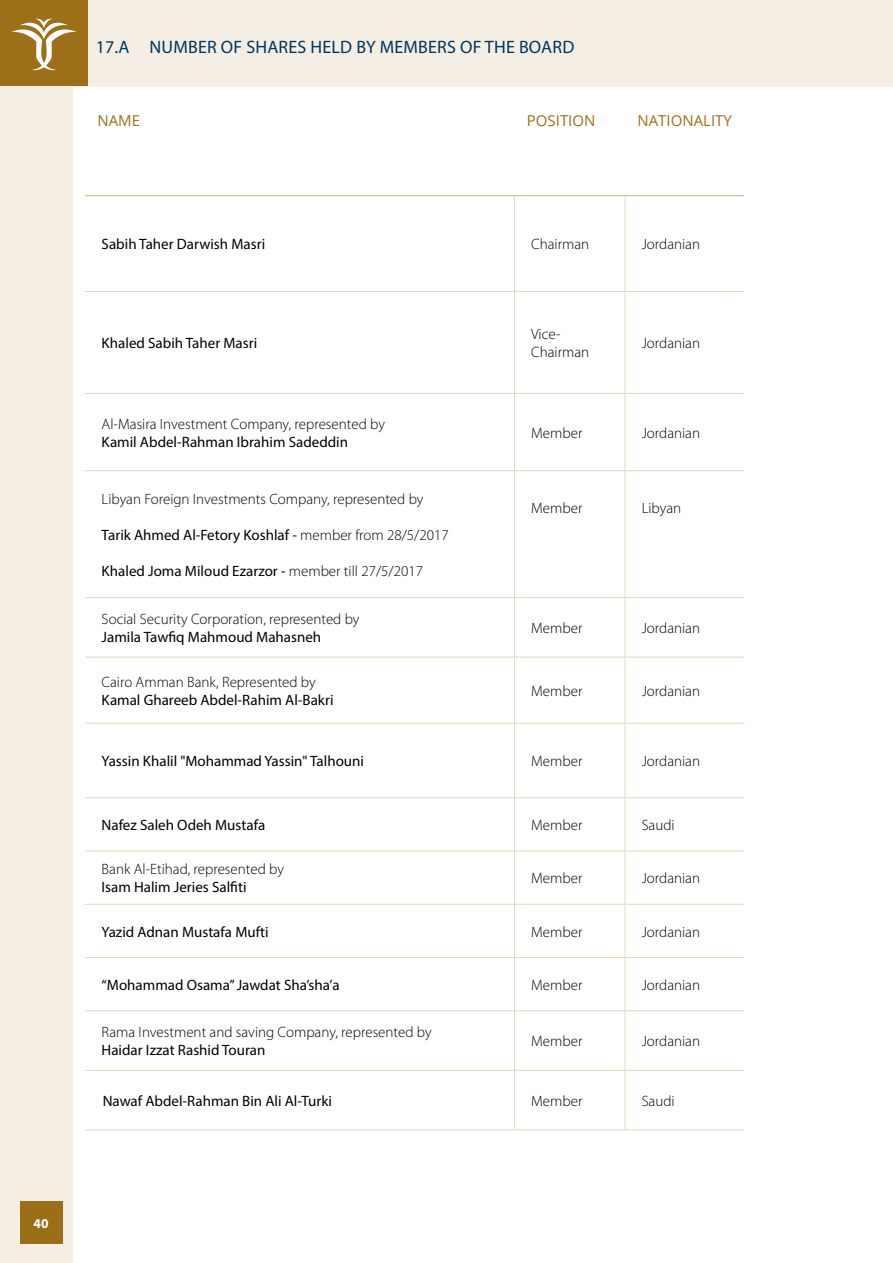
<style>
.page{position:relative;width:893px;height:1263px;background:#f5eee5}
.page>*{position:absolute;margin:0;border:0;box-sizing:border-box;transform-origin:0 0}
.t1{font:18px "Myriad Pro";letter-spacing:.01em;color:#00365d}
.t2{font:300 15px/18px "Myriad Pro";color:#000}
.t3{font:15px "Myriad Pro";color:#000}
.t4{font:15px "Open Sans";color:#9c6f18}
.t5{font:700 13.5px "Myriad Pro";color:#fff}
.s1{font-weight:300}
</style>
<div class="page">
<div style="left:74px;top:87px;width:819px;height:1176px;background:#fff"></div>
<div style="left:0;top:0;width:87px;height:85px;background:#9c6f18"></div>
<hr style="left:625px;top:196px;width:1px;height:95px;background:#e5d7bf">
<hr style="left:514px;top:196px;width:1px;height:95px;background:#e5d7bf">
<hr style="left:625px;top:291px;width:119px;height:1px;background:#e5d7bf">
<hr style="left:514px;top:291px;width:111px;height:1px;background:#e5d7bf">
<hr style="left:625px;top:292px;width:1px;height:101px;background:#e5d7bf">
<hr style="left:85px;top:291px;width:429px;height:1px;background:#e5d7bf">
<hr style="left:514px;top:292px;width:1px;height:101px;background:#e5d7bf">
<hr style="left:625px;top:393px;width:119px;height:1px;background:#e5d7bf">
<hr style="left:514px;top:393px;width:111px;height:1px;background:#e5d7bf">
<hr style="left:625px;top:394px;width:1px;height:76px;background:#e5d7bf">
<hr style="left:85px;top:393px;width:429px;height:1px;background:#e5d7bf">
<hr style="left:514px;top:394px;width:1px;height:76px;background:#e5d7bf">
<hr style="left:625px;top:470px;width:119px;height:1px;background:#e5d7bf">
<hr style="left:514px;top:470px;width:111px;height:1px;background:#e5d7bf">
<hr style="left:625px;top:471px;width:1px;height:126px;background:#e5d7bf">
<hr style="left:85px;top:470px;width:429px;height:1px;background:#e5d7bf">
<hr style="left:514px;top:471px;width:1px;height:126px;background:#e5d7bf">
<hr style="left:625px;top:597px;width:119px;height:1px;background:#e5d7bf">
<hr style="left:514px;top:597px;width:111px;height:1px;background:#e5d7bf">
<hr style="left:625px;top:598px;width:1px;height:59px;background:#e5d7bf">
<hr style="left:85px;top:597px;width:429px;height:1px;background:#e5d7bf">
<hr style="left:514px;top:598px;width:1px;height:59px;background:#e5d7bf">
<hr style="left:625px;top:657px;width:119px;height:1px;background:#e5d7bf">
<hr style="left:514px;top:657px;width:111px;height:1px;background:#e5d7bf">
<hr style="left:625px;top:657px;width:1px;height:66px;background:#e5d7bf">
<hr style="left:85px;top:657px;width:429px;height:1px;background:#e5d7bf">
<hr style="left:514px;top:657px;width:1px;height:66px;background:#e5d7bf">
<hr style="left:625px;top:723px;width:119px;height:1px;background:#e5d7bf">
<hr style="left:514px;top:723px;width:111px;height:1px;background:#e5d7bf">
<hr style="left:625px;top:723px;width:1px;height:48px;background:#e5d7bf">
<hr style="left:85px;top:723px;width:429px;height:1px;background:#e5d7bf">
<hr style="left:514px;top:723px;width:1px;height:48px;background:#e5d7bf">
<svg style="left:625px;top:771px;width:1px;height:26px"></svg>
<svg style="left:514px;top:771px;width:1px;height:26px"></svg>
<hr style="left:625px;top:797px;width:119px;height:1px;background:#e5d7bf">
<hr style="left:514px;top:797px;width:111px;height:1px;background:#e5d7bf">
<hr style="left:625px;top:798px;width:1px;height:53px;background:#e5d7bf">
<hr style="left:85px;top:797px;width:429px;height:1px;background:#e5d7bf">
<hr style="left:514px;top:798px;width:1px;height:53px;background:#e5d7bf">
<hr style="left:625px;top:851px;width:119px;height:1px;background:#e5d7bf">
<hr style="left:514px;top:851px;width:111px;height:1px;background:#e5d7bf">
<hr style="left:625px;top:851px;width:1px;height:53px;background:#e5d7bf">
<hr style="left:85px;top:851px;width:429px;height:1px;background:#e5d7bf">
<hr style="left:514px;top:851px;width:1px;height:53px;background:#e5d7bf">
<hr style="left:625px;top:904px;width:119px;height:1px;background:#e5d7bf">
<hr style="left:514px;top:904px;width:111px;height:1px;background:#e5d7bf">
<hr style="left:625px;top:905px;width:1px;height:52px;background:#e5d7bf">
<hr style="left:85px;top:904px;width:429px;height:1px;background:#e5d7bf">
<hr style="left:514px;top:905px;width:1px;height:52px;background:#e5d7bf">
<hr style="left:625px;top:957px;width:119px;height:1px;background:#e5d7bf">
<hr style="left:625px;top:1070px;width:119px;height:1px;background:#e5d7bf">
<hr style="left:514px;top:1070px;width:111px;height:1px;background:#e5d7bf">
<hr style="left:625px;top:1071px;width:1px;height:58px;background:#e5d7bf">
<hr style="left:85px;top:1070px;width:429px;height:1px;background:#e5d7bf">
<hr style="left:514px;top:1071px;width:1px;height:58px;background:#e5d7bf">
<hr style="left:625px;top:1129px;width:119px;height:1px;background:#e5d7bf">
<hr style="left:514px;top:1129px;width:111px;height:1px;background:#e5d7bf">
<hr style="left:85px;top:1129px;width:429px;height:1px;background:#e5d7bf">
<hr style="left:625px;top:195px;width:119px;height:1px;background:#ccb182">
<hr style="left:514px;top:195px;width:111px;height:1px;background:#ccb182">
<hr style="left:85px;top:195px;width:429px;height:1px;background:#ccb182">
<hr style="left:514px;top:957px;width:111px;height:1px;background:#e5d7bf">
<hr style="left:625px;top:958px;width:1px;height:52px;background:#e5d7bf">
<hr style="left:514px;top:1010px;width:111px;height:1px;background:#e5d7bf">
<hr style="left:514px;top:958px;width:1px;height:52px;background:#e5d7bf">
<hr style="left:514px;top:1011px;width:1px;height:59px;background:#e5d7bf">
<hr style="left:85px;top:957px;width:429px;height:1px;background:#e5d7bf">
<hr style="left:85px;top:1010px;width:429px;height:1px;background:#e5d7bf">
<hr style="left:625px;top:1010px;width:119px;height:1px;background:#e5d7bf">
<hr style="left:625px;top:1011px;width:1px;height:59px;background:#e5d7bf">
<svg style="left:11px;top:18px;width:66px;height:53px"></svg>
<div style="left:20px;top:1201px;width:42px;height:43px;background:#9b6e18"></div>
<p class="t5" style="left:34px;top:1214px;width:16px">40</p>
<p class="t1" style="left:96px;top:36px;width:480px">17.A NUMBER OF SHARES HELD BY MEMBERS OF THE BOARD</p>
<p class="t4" style="left:97px;top:110px;width:44px">NAME</p>
<p class="t4" style="left:527px;top:110px;width:70px">POSITION</p>
<p class="t4" style="left:637px;top:110px;width:96px">NATIONALITY</p>
<p class="t3" style="left:102px;top:235px;width:165px">Sabih Taher Darwish Masri</p>
<p class="t2" style="left:531px;top:235px;width:60px">Chairman</p>
<p class="t2" style="left:642px;top:235px;width:60px">Jordanian</p>
<p class="t3" style="left:102px;top:334px;width:157px">Khaled Sabih Taher Masri</p>
<p class="t2" style="left:102px;top:414px;width:285px">Al-Masira Investment Company, represented by</p>
<p class="t3" style="left:102px;top:432px;width:248px">Kamil Abdel-Rahman Ibrahim Sadeddin</p>
<p class="t2" style="left:102px;top:490px;width:323px">Libyan Foreign Investments Company, represented by</p>
<p class="t3" style="left:102px;top:525px;width:349px">Tarik Ahmed Al-Fetory Koshlaf - <span class="s1">member from 28/5/2017</span></p>
<p class="t3" style="left:102px;top:561px;width:323px">Khaled Joma Miloud Ezarzor - <span class="s1">member till 27/5/2017</span></p>
<p class="t2" style="left:102px;top:610px;width:259px">Social Security Corporation, represented by</p>
<p class="t3" style="left:102px;top:628px;width:221px">Jamila Tawfiq Mahmoud Mahasneh</p>
<p class="t2" style="left:102px;top:673px;width:216px">Cairo Amman Bank, Represented by</p>
<p class="t3" style="left:102px;top:690px;width:234px">Kamal Ghareeb Abdel-Rahim Al-Bakri</p>
<p class="t2" style="left:531px;top:325px;width:60px">Vice-<br>Chairman</p>
<p class="t2" style="left:642px;top:334px;width:60px">Jordanian</p>
<p class="t2" style="left:531px;top:423px;width:53px">Member</p>
<p class="t2" style="left:642px;top:423px;width:60px">Jordanian</p>
<p class="t2" style="left:531px;top:499px;width:53px">Member</p>
<p class="t2" style="left:642px;top:499px;width:41px">Libyan</p>
<p class="t2" style="left:531px;top:619px;width:53px">Member</p>
<p class="t2" style="left:642px;top:619px;width:60px">Jordanian</p>
<p class="t2" style="left:531px;top:682px;width:53px">Member</p>
<p class="t2" style="left:642px;top:682px;width:60px">Jordanian</p>
<p class="t3" style="left:102px;top:752px;width:264px">Yassin Khalil "Mohammad Yassin" Talhouni</p>
<p class="t2" style="left:531px;top:752px;width:53px">Member</p>
<p class="t2" style="left:642px;top:752px;width:60px">Jordanian</p>
<p class="t3" style="left:102px;top:816px;width:165px">Nafez Saleh Odeh Mustafa</p>
<p class="t2" style="left:531px;top:816px;width:53px">Member</p>
<p class="t2" style="left:642px;top:816px;width:35px">Saudi</p>
<p class="t2" style="left:102px;top:860px;width:184px">Bank Al-Etihad, represented by</p>
<p class="t3" style="left:102px;top:878px;width:146px">Isam Halim Jeries Salfiti</p>
<p class="t3" style="left:102px;top:922px;width:169px">Yazid Adnan Mustafa Mufti</p>
<p class="t2" style="left:531px;top:922px;width:53px">Member</p>
<p class="t2" style="left:642px;top:922px;width:60px">Jordanian</p>
<p class="t2" style="left:531px;top:869px;width:53px">Member</p>
<p class="t2" style="left:642px;top:869px;width:60px">Jordanian</p>
<p class="t3" style="left:102px;top:975px;width:239px">“Mohammad Osama” Jawdat Sha’sha’a</p>
<p class="t2" style="left:531px;top:976px;width:53px">Member</p>
<p class="t2" style="left:642px;top:976px;width:60px">Jordanian</p>
<p class="t2" style="left:102px;top:1023px;width:331px">Rama Investment and saving Company, represented by</p>
<p class="t3" style="left:102px;top:1041px;width:165px">Haidar Izzat Rashid Touran</p>
<p class="t3" style="left:103px;top:1091px;width:231px">Nawaf Abdel-Rahman Bin Ali Al-Turki</p>
<p class="t2" style="left:531px;top:1091px;width:53px">Member</p>
<p class="t2" style="left:642px;top:1091px;width:35px">Saudi</p>
<p class="t2" style="left:531px;top:1032px;width:53px">Member</p>
<p class="t2" style="left:642px;top:1032px;width:60px">Jordanian</p>
</div>
